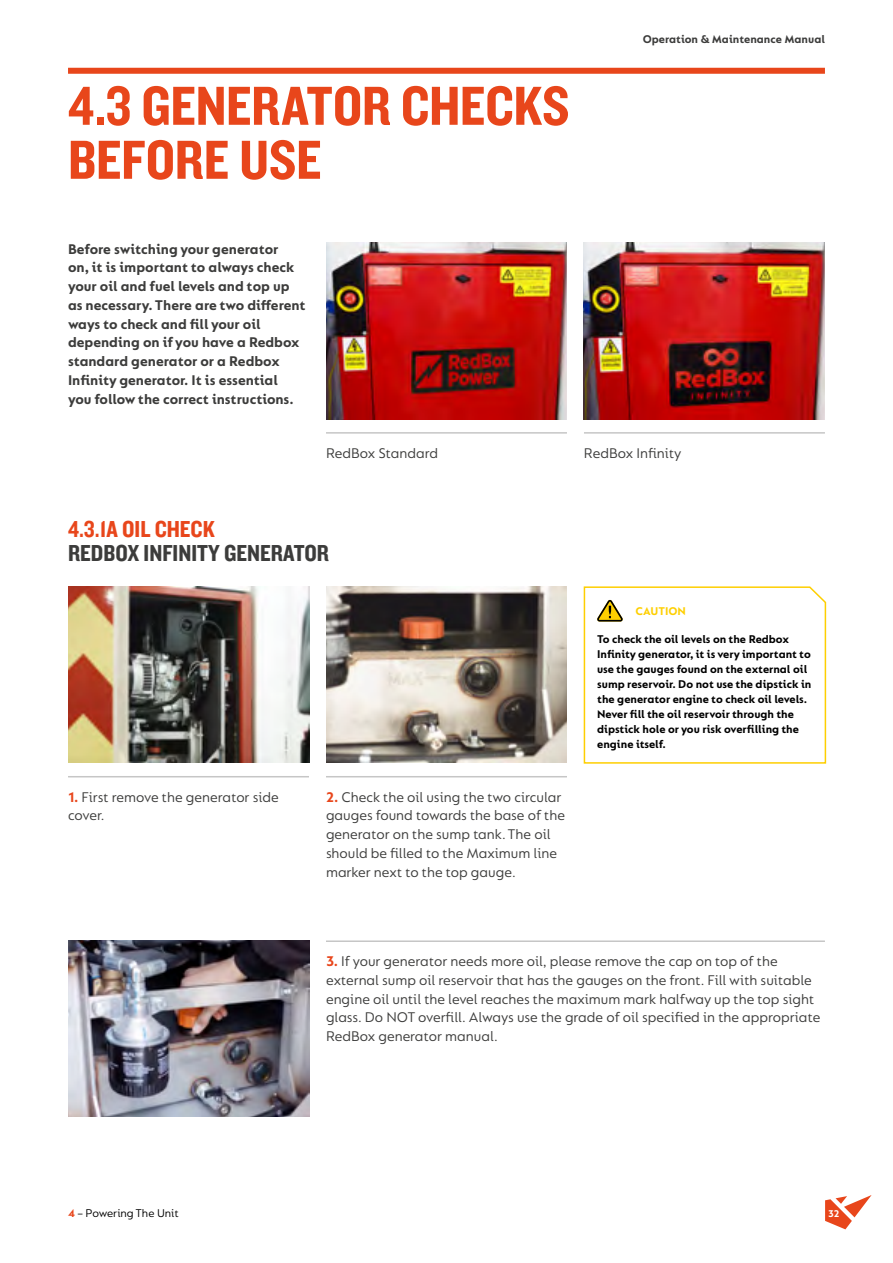
<style>
.page{position:relative;width:893px;height:1263px;background:#fff}
.page>*{position:absolute;margin:0;border:0;box-sizing:border-box;transform-origin:0 0}
.t1{font:57px/54px "Knockout HTF50 Welterweight";letter-spacing:-.005em;color:#e8461b}
.t2{font:24px "Knockout HTF50 Welterweight";color:#3c3c3b}
.t3{font:24px "Knockout HTF50 Welterweight";color:#e8461b}
.t4{font:15px/18.8px "FS Lucas";color:#3c3c3b}
.t5{font:700 15px/18.8px "FS Lucas";color:#3c3c3b}
.t6{font:700 12px/15px "FS Lucas";color:#000}
.t7{font:700 12px "FS Lucas";color:#3c3c3b}
.t8{font:12px "FS Lucas";color:#000}
.t9{font:700 12px "FS Lucas";color:#fecf00}
.t10{font:700 10.5px "FS Lucas";color:#fff}
.s1{font-weight:700;color:#e8461b}
</style>
<div class="page">
<div style="left:68px;top:68px;width:757px;height:6px;background:#e8461b"></div>
<img style="left:68px;top:586px;width:241px;height:177px">
<img style="left:326px;top:586px;width:241px;height:177px">
<img style="left:68px;top:940px;width:241px;height:177px">
<hr style="left:68px;top:776px;width:241px;height:1px;background:#c6c6c6">
<hr style="left:326px;top:776px;width:241px;height:1px;background:#c6c6c6">
<img style="left:326px;top:243px;width:241px;height:176px">
<img style="left:584px;top:243px;width:241px;height:176px">
<hr style="left:326px;top:432px;width:241px;height:2px;background:#c6c6c6">
<hr style="left:584px;top:432px;width:241px;height:2px;background:#c6c6c6">
<hr style="left:326px;top:940px;width:499px;height:2px;background:#c6c6c6">
<svg style="left:583px;top:586px;width:244px;height:178px"></svg>
<svg style="left:825px;top:1195px;width:47px;height:34px"></svg>
<h1 class="t1" style="left:68px;top:81px;width:503px">4.3 GENERATOR CHECKS<br>BEFORE USE</h1>
<p class="t5" style="left:68px;top:239px;width:239px">Before switching your generator<br>on, it is important to always check your oil and fuel levels and top up as necessary. There are two different ways to check and fill your oil depending on if you have a Redbox standard generator or a Redbox Infinity generator. It is essential<br>you follow the correct instructions.</p>
<p class="t7" style="left:643px;top:32px;width:184px">Operation &amp; Maintenance Manual</p>
<p class="t4" style="left:326px;top:443px;width:114px">RedBox Standard</p>
<p class="t4" style="left:584px;top:443px;width:99px">RedBox Infinity</p>
<h2 class="t3" style="left:68px;top:516px;width:148px">4.3.1A OIL CHECK</h2>
<h2 class="t2" style="left:68px;top:540px;width:262px">REDBOX INFINITY GENERATOR</h2>
<p class="t4" style="left:68px;top:787px;width:212px"><span class="s1">1.</span> First remove the generator side cover.</p>
<p class="t4" style="left:326px;top:787px;width:241px"><span class="s1">2.</span> Check the oil using the two circular gauges found towards the base of the generator on the sump tank. The oil should be filled to the Maximum line marker next to the top gauge.</p>
<p class="t9" style="left:635px;top:604px;width:52px">CAUTION</p>
<p class="t6" style="left:597px;top:632px;width:216px">To check the oil levels on the Redbox Infinity generator, it is very important to use the gauges found on the external oil sump reservoir. Do not use the dipstick in the generator engine to check oil levels.<br>Never fill the oil reservoir through the dipstick hole or you risk overfilling the engine itself.</p>
<p class="t8" style="left:68px;top:1206px;width:112px"><span class="s1">4</span> – Powering The Unit</p>
<p class="t4" style="left:326px;top:952px;width:496px"><span class="s1">3.</span> If your generator needs more oil, please remove the cap on top of the external sump oil reservoir that has the gauges on the front. Fill with suitable engine oil until the level reaches the maximum mark halfway up the top sight glass. Do NOT overfill. Always use the grade of oil specified in the appropriate RedBox generator manual.</p>
<p class="t10" style="left:828px;top:1207px;width:13px">32</p>
</div>
